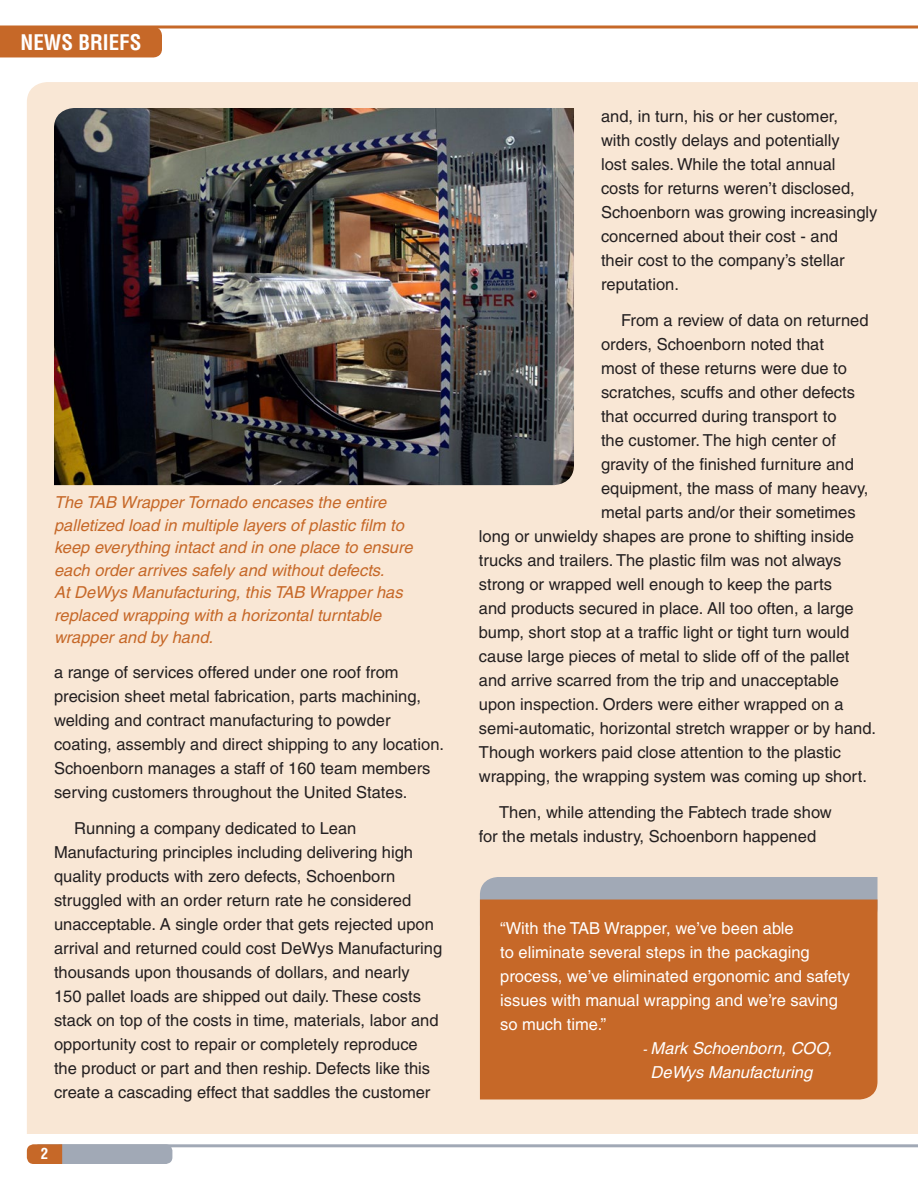
<style>
.page{position:relative;width:918px;height:1188px;background:#fff}
.page>*{position:absolute;margin:0;border:0;box-sizing:border-box;transform-origin:0 0}
.t1{font:700 condensed 21px "Helvetica";color:#fff}
.body{font:16.5px/24px "Helvetica";color:#231f20}
.t2{font:italic 16.5px/22.5px "Helvetica";color:#c66828}
.callouts{font:16.5px/24px "Helvetica";color:#fff}
.body-2{font:italic 16.5px/24px "Helvetica";color:#fff}
.t3{font:700 condensed 15px "Helvetica";color:#fff}
.s1{font-size:13.5px}
</style>
<div class="page">
<div style="left:27px;top:82px;width:891px;height:1052px;background:#f9e7d5"></div>
<img style="left:54px;top:108px;width:520px;height:377px">
<hr style="left:0;top:26px;width:918px;height:2px;background:#c66828">
<div style="left:0;top:28px;width:162px;height:29px;background:#c66828"></div>
<div style="left:480px;top:877px;width:398px;height:23px;background:#a1a9b6"></div>
<div style="left:480px;top:900px;width:398px;height:200px;background:#c66828"></div>
<hr style="left:37px;top:1144px;width:881px;height:3px;background:#a1a9b6">
<div style="left:54px;top:1144px;width:118px;height:20px;background:#a1a9b6;border-radius:7px"></div>
<svg style="left:27px;top:1144px;width:35px;height:20px"></svg>
<p class="t1" style="left:21px;top:30px;width:122px">NEWS BRIEFS</p>
<p class="t2" style="left:54px;top:491px;width:360px">The TAB Wrapper Tornado encases the entire palletized load in multiple layers of plastic film to keep everything intact and in one place to ensure each order arrives safely and without defects.<br>At DeWys Manufacturing, this TAB Wrapper has replaced wrapping with a horizontal turntable wrapper and by hand.</p>
<p class="body" style="left:54px;top:660px;width:392px">a range of services offered under one roof from precision sheet metal fabrication, parts machining, welding and contract manufacturing to powder coating, assembly and direct shipping to any location.<br>Schoenborn manages a staff of 160 team members serving customers throughout the United States.</p>
<p class="body" style="left:54px;top:816px;width:390px;text-indent:20px">Running a company dedicated to Lean Manufacturing principles including delivering high quality products with zero defects, Schoenborn struggled with an order return rate he considered unacceptable. A single order that gets rejected upon arrival and returned could cost DeWys Manufacturing thousands upon thousands of dollars, and nearly<br>150 pallet loads are shipped out daily. These costs stack on top of the costs in time, materials, labor and opportunity cost to repair or completely reproduce the product or part and then reship. Defects like this create a cascading effect that saddles the customer</p>
<p class="t3" style="left:41px;top:1145px;width:9px">2</p>
<p class="body" style="left:601px;top:104px;width:278px">and, in turn, his or her customer,<br>with costly delays and potentially<br>lost sales. While the total annual costs for returns weren’t disclosed,<br>Schoenborn was growing increasingly concerned about their cost - and<br>their cost to the company’s stellar reputation.</p>
<p class="body" style="left:621px;top:308px;width:249px">From a review of data on returned</p>
<p class="body" style="left:601px;top:332px;width:225px">orders, Schoenborn noted that</p>
<p class="body" style="left:601px;top:356px;width:248px">most of these returns were due to</p>
<p class="body" style="left:601px;top:380px;width:256px">scratches, scuffs and other defects</p>
<p class="body" style="left:601px;top:404px;width:237px">that occurred during transport to</p>
<p class="body" style="left:601px;top:428px;width:236px">the customer. The high center of</p>
<p class="body" style="left:601px;top:452px;width:254px">gravity of the finished furniture and</p>
<p class="body" style="left:601px;top:476px;width:269px">equipment, the mass of many heavy,</p>
<p class="body" style="left:601px;top:500px;width:256px">metal parts and/or their sometimes</p>
<p class="body" style="left:479px;top:524px;width:377px">long or unwieldy shapes are prone to shifting inside</p>
<p class="body" style="left:479px;top:548px;width:364px">trucks and trailers. The plastic film was not always</p>
<p class="body" style="left:479px;top:572px;width:355px">strong or wrapped well enough to keep the parts</p>
<p class="body" style="left:479px;top:596px;width:376px">and products secured in place. All too often, a large</p>
<p class="body" style="left:479px;top:620px;width:372px">bump, short stop at a traffic light or tight turn would</p>
<p class="body" style="left:479px;top:644px;width:372px">cause large pieces of metal to slide off of the pallet</p>
<p class="body" style="left:479px;top:668px;width:362px">and arrive scarred from the trip and unacceptable</p>
<p class="body" style="left:479px;top:692px;width:366px">upon inspection. Orders were either wrapped on a</p>
<p class="body" style="left:479px;top:716px;width:399px">semi-automatic, horizontal stretch wrapper or by hand.</p>
<p class="body" style="left:479px;top:740px;width:364px">Though workers paid close attention to the plastic</p>
<p class="body" style="left:479px;top:764px;width:389px">wrapping, the wrapping system was coming up short.</p>
<p class="body" style="left:479px;top:800px;width:354px;text-indent:20px">Then, while attending the Fabtech trade show for the metals industry, Schoenborn happened</p>
<p class="callouts" style="left:500px;top:916px;width:351px">“With the TAB Wrapper, we’ve been able<br>to eliminate several steps in the packaging process, we’ve eliminated ergonomic and safety issues with manual wrapping and we’re saving so much time.”</p>
<p class="body-2" style="left:651px;top:1036px;width:183px;text-indent:-8px"><span class="s1">-</span> Mark Schoenborn, COO,<br>DeWys Manufacturing</p>
</div>
